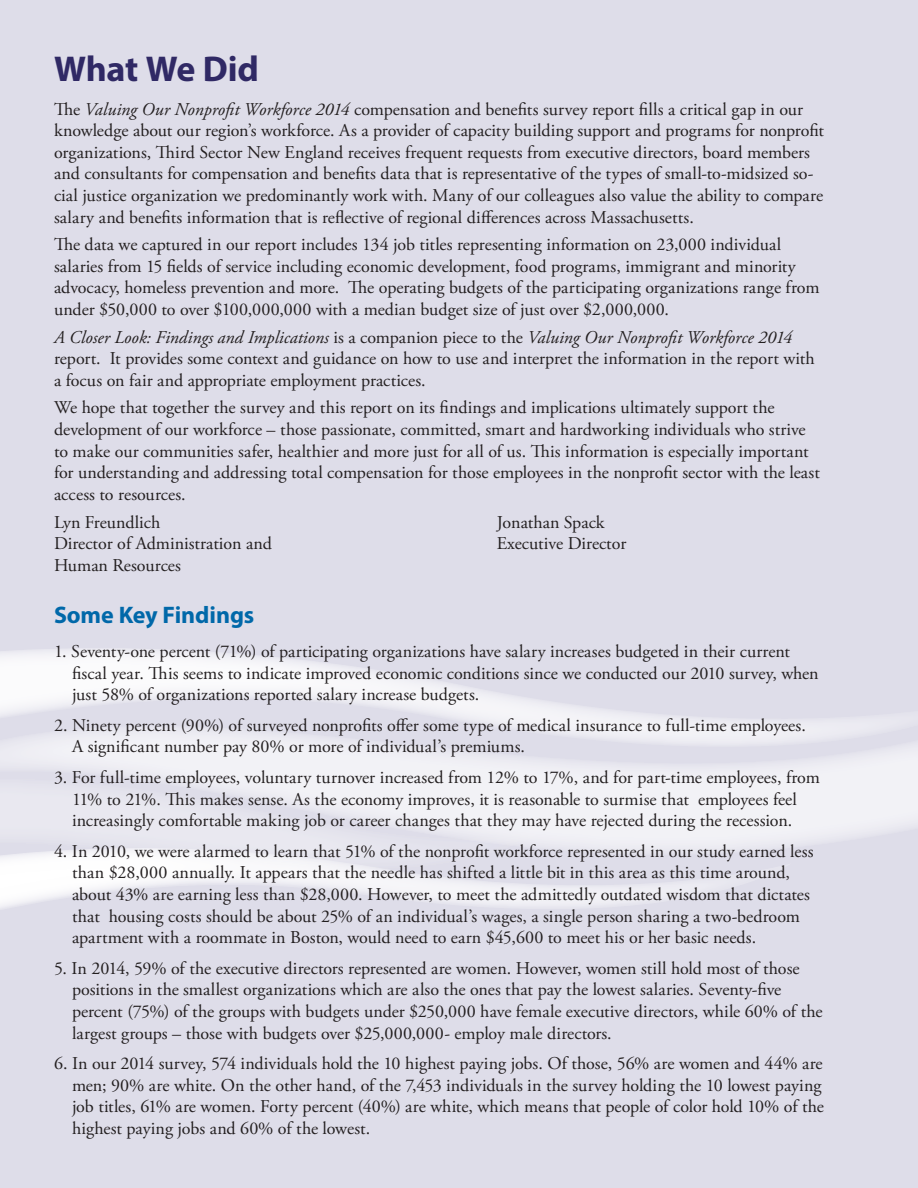
<style>
.page{position:relative;width:918px;height:1188px;background:#dedde9}
.page>*{position:absolute;margin:0;border:0;box-sizing:border-box;transform-origin:0 0}
.t1{font:700 36px "Myriad Pro";letter-spacing:-.005em;color:#302965}
.t2{font:700 24px "Myriad Pro";letter-spacing:-.005em;color:#0068a9}
.t3{font:18px/21.6px "Adobe Garamond Pro";color:#231f20}
.s1{font-style:italic}
</style>
<div class="page">
<svg style="left:0;top:870px;width:729px;height:39px"></svg>
<svg style="left:0;top:649px;width:899px;height:77px"></svg>
<svg style="left:0;top:855px;width:385px;height:15px;background:#f7f7f9"></svg>
<svg style="left:0;top:726px;width:918px;height:129px;fill:#ededf3"></svg>
<p class="t1" style="left:54px;top:45px;width:206px">What We Did</p>
<p class="t3" style="left:54px;top:99px;width:771px">The <span class="s1">Valuing Our Nonprofit Workforce 2014</span> compensation and benefits survey report fills a critical gap in our knowledge about our region’s workforce. As a provider of capacity building support and programs for nonprofit organizations, Third Sector New England receives frequent requests from executive directors, board members and consultants for compensation and benefits data that is representative of the types of small-to-midsized so&shy;cial justice organization we predominantly work with. Many of our colleagues also value the ability to compare salary and benefits information that is reflective of regional differences across Massachusetts.</p>
<p class="t3" style="left:54px;top:234px;width:767px">The data we captured in our report includes 134 job titles representing information on 23,000 individual salaries from 15 fields of service including economic development, food programs, immigrant and minority advocacy, homeless prevention and more. The operating budgets of the participating organizations range from under $50,000 to over $100,000,000 with a median budget size of just over $2,000,000.</p>
<p class="t3" style="left:54px;top:327px;width:762px"><span class="s1">A Closer Look: Findings and Implications</span> is a companion piece to the <span class="s1">Valuing Our Nonprofit Workforce 2014 </span>report. It provides some context and guidance on how to use and interpret the information in the report with a focus on fair and appropriate employment practices.</p>
<p class="t3" style="left:54px;top:398px;width:767px">We hope that together the survey and this report on its findings and implications ultimately support the development of our workforce – those passionate, committed, smart and hardworking individuals who strive to make our communities safer, healthier and more just for all of us. This information is especially important for understanding and addressing total compensation for those employees in the nonprofit sector with the least access to resources.</p>
<p class="t3" style="left:54px;top:512px;width:108px">Lyn Freundlich</p>
<p class="t3" style="left:54px;top:534px;width:220px">Director of Administration and</p>
<p class="t3" style="left:54px;top:555px;width:128px">Human Resources</p>
<p class="t3" style="left:497px;top:512px;width:109px">Jonathan Spack</p>
<p class="t3" style="left:497px;top:534px;width:131px">Executive Director</p>
<p class="t2" style="left:54px;top:600px;width:202px">Some Key Findings</p>
<p class="t3" style="left:72px;top:641px;width:748px;text-indent:-18px">1. Seventy-one percent (71%) of participating organizations have salary increases budgeted in their current fiscal year. This seems to indicate improved economic conditions since we conducted our 2010 survey, when just 58% of organizations reported salary increase budgets.</p>
<p class="t3" style="left:72px;top:715px;width:735px;text-indent:-18px">2. Ninety percent (90%) of surveyed nonprofits offer some type of medical insurance to full-time employees.<br>A significant number pay 80% or more of individual’s premiums.</p>
<p class="t3" style="left:54px;top:767px;width:767px;text-align:center">3. For full-time employees, voluntary turnover increased from 12% to 17%, and for part-time employees, from<br>11% to 21%. This makes sense. As the economy improves, it is reasonable to surmise that employees feel increasingly comfortable making job or career changes that they may have rejected during the recession.</p>
<p class="t3" style="left:72px;top:841px;width:743px;text-indent:-18px">4. In 2010, we were alarmed to learn that 51% of the nonprofit workforce represented in our study earned less than $28,000 annually. It appears that the needle has shifted a little bit in this area as this time around, about 43% are earning less than $28,000. However, to meet the admittedly outdated wisdom that dictates that housing costs should be about 25% of an individual’s wages, a single person sharing a two-bedroom apartment with a roommate in Boston, would need to earn $45,600 to meet his or her basic needs.</p>
<p class="t3" style="left:72px;top:958px;width:752px;text-indent:-18px">5. In 2014, 59% of the executive directors represented are women. However, women still hold most of those positions in the smallest organizations which are also the ones that pay the lowest salaries. Seventy-five percent (75%) of the groups with budgets under $250,000 have female executive directors, while 60% of the largest groups – those with budgets over $25,000,000- employ male directors.</p>
<p class="t3" style="left:72px;top:1053px;width:754px;text-indent:-18px">6. In our 2014 survey, 574 individuals hold the 10 highest paying jobs. Of those, 56% are women and 44% are men; 90% are white. On the other hand, of the 7,453 individuals in the survey holding the 10 lowest paying job titles, 61% are women. Forty percent (40%) are white, which means that people of color hold 10% of the highest paying jobs and 60% of the lowest.</p>
</div>
